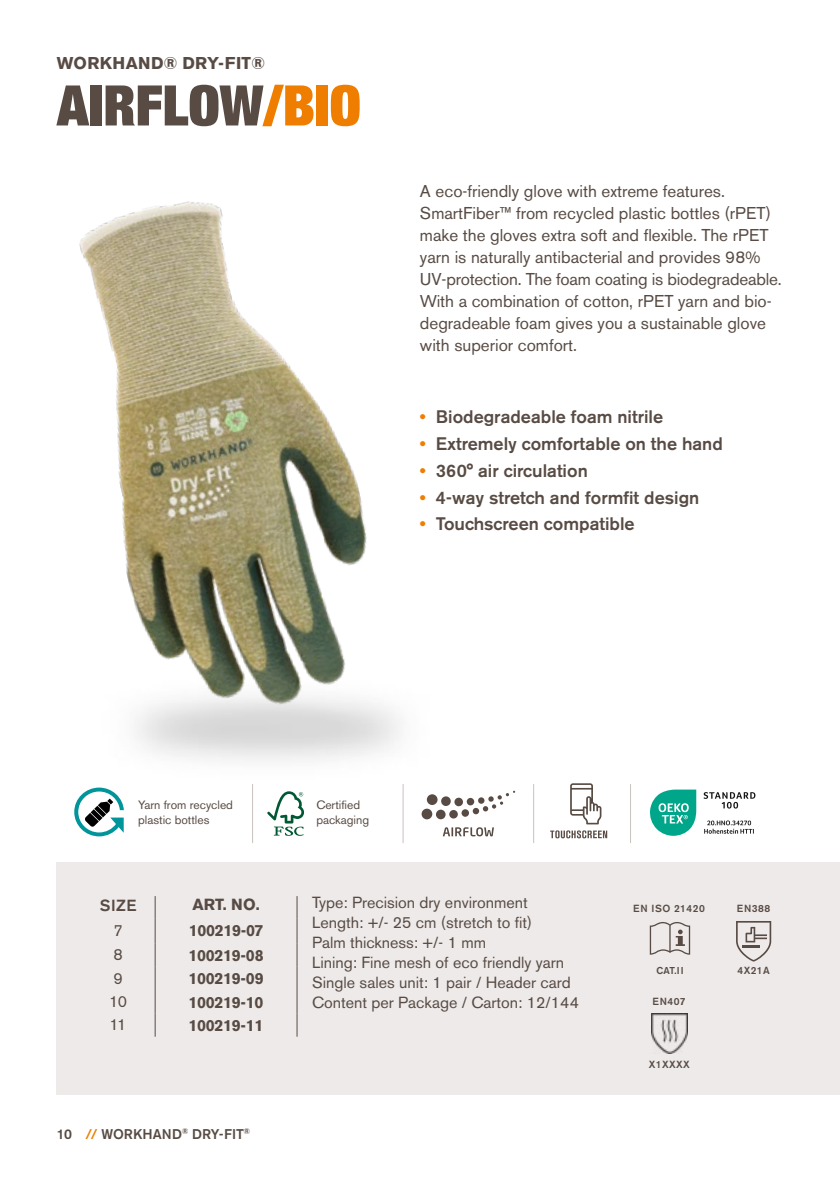
<style>
.page{position:relative;width:840px;height:1191px;background:#fff}
.page>*{position:absolute;margin:0;border:0;box-sizing:border-box;transform-origin:0 0}
.t1{font:900 condensed 56px "Helvetica Neue LT Std";color:#584b44}
.t2{font:500 18px "Akzidenz Grotesk BE";color:#584b44}
.t3{font:17px/22px "Akzidenz Grotesk BE";color:#584b44}
.t4{font:700 17px "Akzidenz Grotesk BE";letter-spacing:.025em;color:#584b44}
.t5{font:16px/20px "Akzidenz Grotesk BE";color:#584b44}
.t6{font:700 16px "Akzidenz Grotesk BE";letter-spacing:-.02em;color:#584b44}
.t7{font:500 16px "Akzidenz Grotesk BE";color:#584b44}
.t8{font:500 14px "Akzidenz Grotesk BE";letter-spacing:.005em;color:#584b44}
.t9{font:12px/14.4px "Akzidenz Grotesk BE";color:#584b44}
.t10{font:500 10.2px "Akzidenz Grotesk BE";letter-spacing:.04em;color:#584b44}
.t11{font:500 9.8px "Akzidenz Grotesk BE";color:#584b44}
.s1{color:#ef7d00}
</style>
<div class="page">
<img style="left:79px;top:201px;width:328px;height:535px">
<div style="left:57px;top:861px;width:782px;height:233px;background:#edeae9"></div>
<svg style="left:296px;top:896px;width:1px;height:140px"></svg>
<svg style="left:154px;top:896px;width:1px;height:140px"></svg>
<svg style="left:736px;top:921px;width:34px;height:40px"></svg>
<svg style="left:649px;top:922px;width:40px;height:32px"></svg>
<img style="left:651px;top:1013px;width:36px;height:41px">
<hr style="left:533px;top:784px;width:1px;height:59px;background:#c9c2bf">
<hr style="left:402px;top:784px;width:1px;height:59px;background:#c9c2bf">
<hr style="left:252px;top:784px;width:1px;height:59px;background:#c9c2bf">
<hr style="left:629px;top:784px;width:1px;height:59px;background:#c9c2bf">
<div style="left:421px;top:808px;width:11px;height:11px;background:#584b44;border-radius:50%"></div>
<svg style="left:435px;top:809px;width:10px;height:10px"></svg>
<div style="left:449px;top:810px;width:8px;height:8px;background:#584b44;border-radius:50%"></div>
<div style="left:461px;top:809px;width:8px;height:8px;background:#584b44;border-radius:50%"></div>
<div style="left:472px;top:808px;width:7px;height:6px;background:#584b44;border-radius:50%"></div>
<div style="left:426px;top:794px;width:11px;height:11px;background:#584b44;border-radius:50%"></div>
<svg style="left:440px;top:796px;width:11px;height:10px"></svg>
<div style="left:454px;top:797px;width:9px;height:9px;background:#584b44;border-radius:50%"></div>
<svg style="left:466px;top:797px;width:8px;height:8px"></svg>
<svg style="left:477px;top:797px;width:7px;height:7px"></svg>
<svg style="left:482px;top:790px;width:33px;height:21px"></svg>
<svg style="left:443px;top:827px;width:50px;height:9px"></svg>
<svg style="left:550px;top:830px;width:57px;height:8px"></svg>
<svg style="left:267px;top:791px;width:37px;height:45px"></svg>
<svg style="left:570px;top:783px;width:31px;height:41px"></svg>
<svg style="left:650px;top:789px;width:45px;height:47px"></svg>
<svg style="left:703px;top:792px;width:52px;height:16px"></svg>
<svg style="left:704px;top:820px;width:49px;height:13px"></svg>
<svg style="left:74px;top:787px;width:50px;height:49px"></svg>
<p class="t4" style="left:57px;top:54px;width:210px">WORKHAND® DRY-FIT®</p>
<h1 class="t1" style="left:57px;top:70px;width:305px">AIRFLOW<span class="s1">/BIO</span></h1>
<p class="t3" style="left:420px;top:180px;width:363px">A eco-friendly glove with extreme features.<br>SmartFiber™ from recycled plastic bottles (rPET) make the gloves extra soft and flexible. The rPET yarn is naturally antibacterial and provides 98% UV-protection. The foam coating is biodegradeable.<br>With a combination of cotton, rPET yarn and bio&shy;degradeable foam gives you a sustainable glove with superior comfort.</p>
<p class="t2" style="left:420px;top:406px;width:244px"><span class="s1">•</span> Biodegradeable foam nitrile</p>
<p class="t2" style="left:420px;top:432px;width:304px"><span class="s1">•</span> Extremely comfortable on the hand</p>
<p class="t2" style="left:420px;top:459px;width:169px"><span class="s1">•</span> 360° air circulation</p>
<p class="t2" style="left:420px;top:486px;width:281px"><span class="s1">•</span> 4-way stretch and formfit design</p>
<p class="t2" style="left:420px;top:513px;width:216px"><span class="s1">•</span> Touchscreen compatible</p>
<p class="t9" style="left:138px;top:798px;width:96px">Yarn from recycled plastic bottles</p>
<p class="t9" style="left:316px;top:798px;width:54px">Certified packaging</p>
<p class="t7" style="left:100px;top:895px;width:38px">SIZE</p>
<p class="t6" style="left:192px;top:895px;width:69px">ART. NO.</p>
<p class="t5" style="left:113px;top:920px;width:11px">7</p>
<p class="t6" style="left:188px;top:921px;width:76px">100219-07</p>
<p class="t5" style="left:113px;top:944px;width:11px">8</p>
<p class="t6" style="left:188px;top:946px;width:77px">100219-08</p>
<p class="t5" style="left:113px;top:968px;width:11px">9</p>
<p class="t6" style="left:188px;top:969px;width:77px">100219-09</p>
<p class="t5" style="left:109px;top:991px;width:19px">10</p>
<p class="t6" style="left:188px;top:992px;width:77px">100219-10</p>
<p class="t5" style="left:109px;top:1014px;width:19px">11</p>
<p class="t6" style="left:188px;top:1016px;width:77px">100219-11</p>
<p class="t8" style="left:57px;top:1125px;width:195px">10 <span class="s1">//</span> WORKHAND<sup>®</sup> DRY-FIT<sup>®</sup></p>
<p class="t5" style="left:312px;top:892px;width:268px">Type: Precision dry environment Length: +/- 25 cm (stretch to fit)<br>Palm thickness: +/- 1 mm<br>Lining: Fine mesh of eco friendly yarn Single sales unit: 1 pair / Header card Content per Package / Carton: 12/144</p>
<p class="t10" style="left:633px;top:901px;width:73px">EN ISO 21420</p>
<p class="t11" style="left:656px;top:965px;width:29px">CAT.II</p>
<p class="t10" style="left:652px;top:995px;width:34px">EN407</p>
<p class="t10" style="left:648px;top:1058px;width:42px">X1XXXX</p>
<p class="t10" style="left:736px;top:902px;width:35px">EN388</p>
<p class="t10" style="left:737px;top:964px;width:34px">4X21A</p>
</div>
